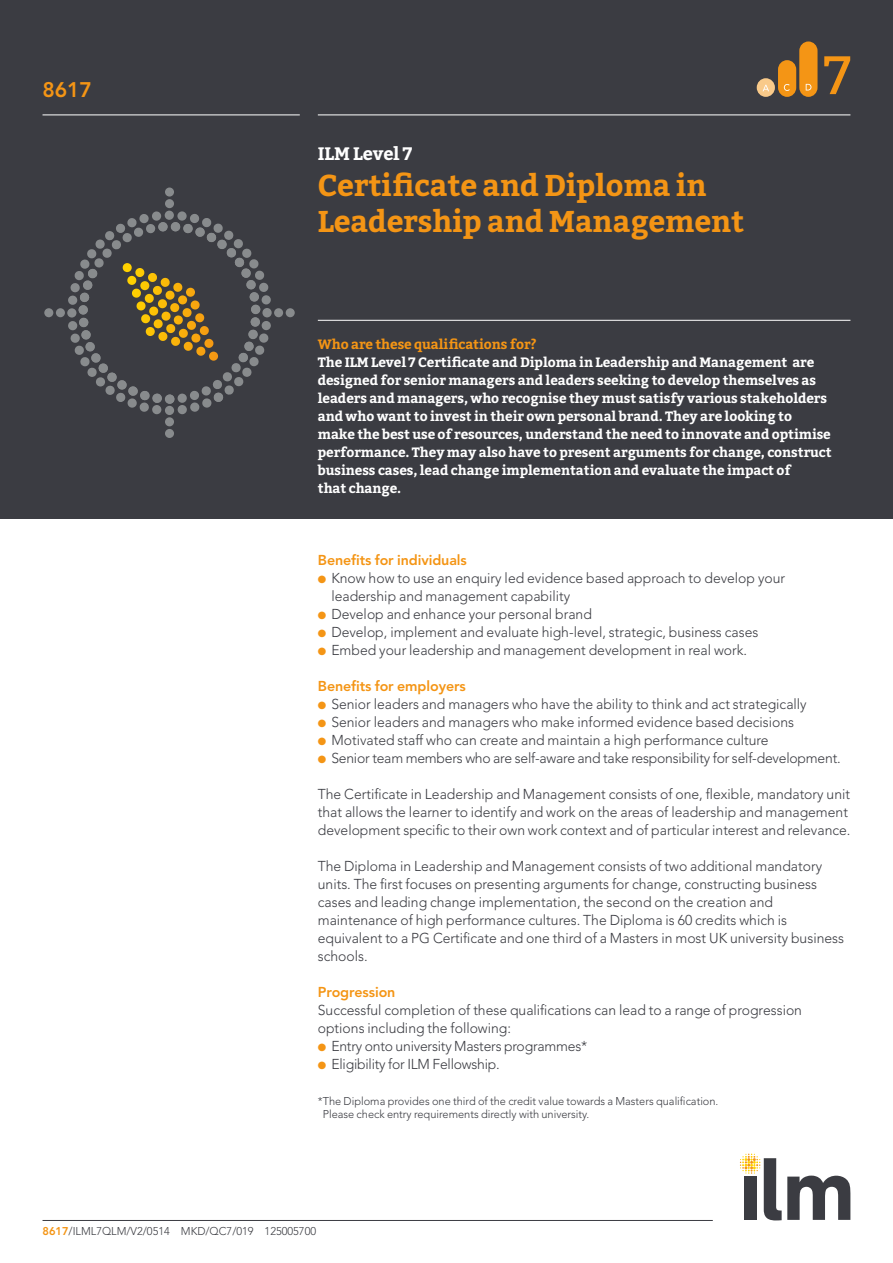
<style>
.page{position:relative;width:893px;height:1263px;background:#fff}
.page>*{position:absolute;margin:0;border:0;box-sizing:border-box;transform-origin:0 0}
.t1{font:54px "Bitter";color:#f49515}
.t2{font:700 30px/36px "Bitter";letter-spacing:-.005em;color:#f49515}
.t3{font:800 21px "Avenir";color:#f49515}
.t4{font:700 18px "Bitter";letter-spacing:-.005em;color:#fff}
.t5{font:300 14.25px/18px "Avenir";color:#3b3c42}
.t6{font:800 14.25px "Avenir";letter-spacing:-.005em;color:#f49515}
.t7{font:700 13.5px/18px "Bitter";letter-spacing:-.005em;color:#fff}
.t8{font:700 13.5px "Bitter";letter-spacing:-.005em;color:#f49515}
.t9{font:300 11.25px/13.5px "Avenir";color:#3b3c42}
.s1{color:#f49515}
.s2{font-weight:800;color:#f49515}
</style>
<div class="page">
<div style="left:0;top:0;width:893px;height:519px;background:#3b3c42"></div>
<div style="left:757px;top:78px;width:18px;height:19px;background:#f9ca8a;border-radius:50%"></div>
<div style="left:778px;top:60px;width:18px;height:37px;background:#f49515;border-radius:9px"></div>
<div style="left:799px;top:41px;width:18px;height:56px;background:#f49515;border-radius:9px"></div>
<svg style="left:762px;top:85px;width:7px;height:6px"></svg>
<svg style="left:784px;top:84px;width:6px;height:7px"></svg>
<svg style="left:806px;top:84px;width:5px;height:6px"></svg>
<hr style="left:318px;top:320px;width:532px;height:1px;background:#fff">
<svg style="left:740px;top:1153px;width:110px;height:67px"></svg>
<hr style="left:43px;top:1220px;width:670px;height:1px;background:#3b3c42">
<svg style="left:67px;top:211px;width:205px;height:204px"></svg>
<div style="left:165px;top:199px;width:9px;height:9px;background:#888b8d;border-radius:4px"></div>
<div style="left:165px;top:187px;width:9px;height:10px;background:#888b8d;border-radius:4px"></div>
<div style="left:165px;top:429px;width:9px;height:9px;background:#888b8d;border-radius:4px"></div>
<div style="left:165px;top:417px;width:9px;height:9px;background:#888b8d;border-radius:4px"></div>
<div style="left:274px;top:308px;width:9px;height:9px;background:#888b8d;border-radius:4px"></div>
<div style="left:286px;top:308px;width:9px;height:9px;background:#888b8d;border-radius:4px"></div>
<div style="left:44px;top:308px;width:9px;height:9px;background:#888b8d;border-radius:4px"></div>
<div style="left:56px;top:308px;width:9px;height:9px;background:#888b8d;border-radius:4px"></div>
<hr style="left:318px;top:115px;width:532px;height:1px;background:#fff">
<hr style="left:43px;top:115px;width:257px;height:1px;background:#fff">
<h3 class="t3" style="left:43px;top:77px;width:51px">8617</h3>
<p class="t4" style="left:318px;top:142px;width:96px">ILM Level 7</p>
<h2 class="t2" style="left:318px;top:167px;width:428px">Certificate and Diploma in<br>Leadership and Management</h2>
<h1 class="t1" style="left:824px;top:44px;width:29px">7</h1>
<p class="t8" style="left:318px;top:336px;width:220px">Who are these qualifications for?</p>
<p class="t7" style="left:318px;top:353px;width:515px">The ILM Level 7 Certificate and Diploma in Leadership and Management are designed for senior managers and leaders seeking to develop themselves as leaders and managers, who recognise they must satisfy various stakeholders and who want to invest in their own personal brand. They are looking to make the best use of resources, understand the need to innovate and optimise performance. They may also have to present arguments for change, construct business cases, lead change implementation and evaluate the impact of<br>that change.</p>
<p class="t6" style="left:318px;top:551px;width:151px">Benefits for individuals</p>
<p class="t5" style="left:331px;top:569px;width:455px;text-indent:-13px"><span class="s1">●</span> Know how to use an enquiry led evidence based approach to develop your leadership and management capability</p>
<p class="t5" style="left:318px;top:605px;width:276px"><span class="s1">●</span> Develop and enhance your personal brand</p>
<p class="t5" style="left:318px;top:623px;width:442px"><span class="s1">●</span> Develop, implement and evaluate high-level, strategic, business cases</p>
<p class="t5" style="left:318px;top:641px;width:431px"><span class="s1">●</span> Embed your leadership and management development in real work.</p>
<p class="t6" style="left:318px;top:677px;width:150px">Benefits for employers</p>
<p class="t5" style="left:318px;top:695px;width:490px"><span class="s1">●</span> Senior leaders and managers who have the ability to think and act strategically</p>
<p class="t5" style="left:318px;top:713px;width:478px"><span class="s1">●</span> Senior leaders and managers who make informed evidence based decisions</p>
<p class="t5" style="left:318px;top:731px;width:452px"><span class="s1">●</span> Motivated staff who can create and maintain a high performance culture</p>
<p class="t5" style="left:318px;top:749px;width:524px"><span class="s1">●</span> Senior team members who are self-aware and take responsibility for self-development.</p>
<p class="t5" style="left:318px;top:785px;width:534px">The Certificate in Leadership and Management consists of one, flexible, mandatory unit that allows the learner to identify and work on the areas of leadership and management development specific to their own work context and of particular interest and relevance.</p>
<p class="t5" style="left:318px;top:857px;width:528px">The Diploma in Leadership and Management consists of two additional mandatory units. The first focuses on presenting arguments for change, constructing business cases and leading change implementation, the second on the creation and maintenance of high performance cultures. The Diploma is 60 credits which is equivalent to a PG Certificate and one third of a Masters in most UK university business schools.</p>
<p class="t6" style="left:318px;top:983px;width:79px">Progression</p>
<p class="t5" style="left:318px;top:1001px;width:486px">Successful completion of these qualifications can lead to a range of progression options including the following:</p>
<p class="t5" style="left:318px;top:1037px;width:271px"><span class="s1">●</span> Entry onto university Masters programmes*</p>
<p class="t5" style="left:318px;top:1055px;width:184px"><span class="s1">●</span> Eligibility for ILM Fellowship.</p>
<p class="t9" style="left:323px;top:1094px;width:397px;text-indent:-5px">*The Diploma provides one third of the credit value towards a Masters qualification.<br>Please check entry requirements directly with university.</p>
<p class="t9" style="left:43px;top:1225px;width:275px"><span class="s2">8617</span>/ILML7QLM/V2/0514 MKD/QC7/019 125005700</p>
</div>
